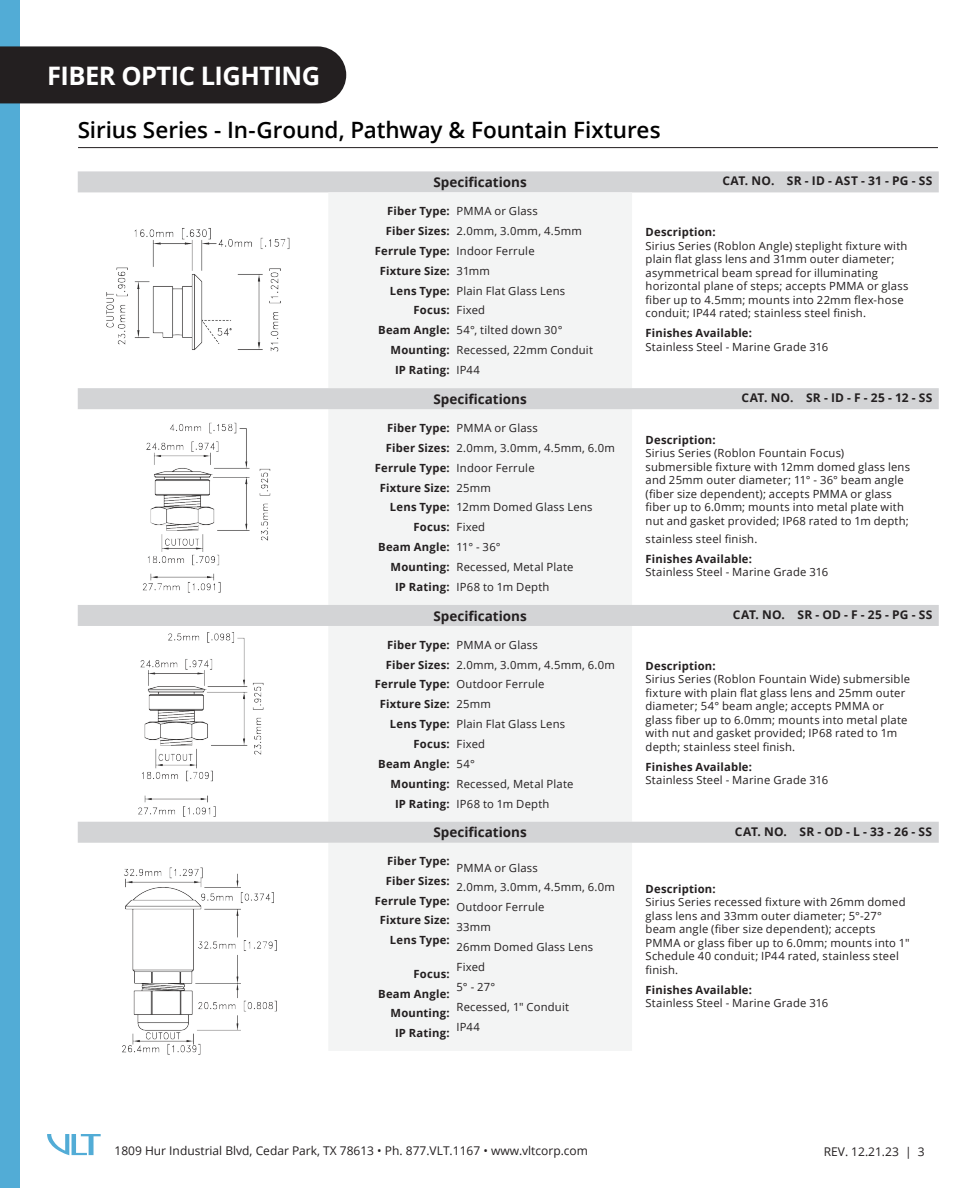
<style>
.page{position:relative;width:972px;height:1188px;background:#fff}
.page>*{position:absolute;margin:0;border:0;box-sizing:border-box;transform-origin:0 0}
.t1{font:700 25.5px "Open Sans";letter-spacing:-.02em;color:#fff}
.Subheading{font:600 22.5px "Open Sans";letter-spacing:-.005em;color:#000}
.Table_Header_Bold{font:700 13.5px "Open Sans";color:#231f20}
.CAT_Number{font:700 12px "Open Sans";letter-spacing:.025em;color:#231f20}
.t2{font:12px "Open Sans";color:#231f20}
.Table_Descriptions{font:11.25px/13.5px "Open Sans";letter-spacing:.02em;color:#231f20}
.Table_Text{font:11.25px "Open Sans";letter-spacing:.02em;color:#231f20}
.Table_Text_Right_Aligned{font:700 11.25px "Open Sans";letter-spacing:.02em;color:#231f20}
.s1{font-weight:700}
</style>
<div class="page">
<div style="left:0;top:0;width:19px;height:1188px;background:#52acd6"></div>
<svg style="left:47px;top:1134px;width:54px;height:21px"></svg>
<div style="left:0;top:46px;width:346px;height:57px;background:#231f20"></div>
<hr style="left:78px;top:147px;width:860px;height:1px;background:#231f20">
<div style="left:78px;top:171px;width:861px;height:21px;background:#d3d4d6"></div>
<div style="left:328px;top:192px;width:304px;height:859px;background:#f3f4f4"></div>
<div style="left:78px;top:388px;width:861px;height:21px;background:#d3d4d6"></div>
<div style="left:78px;top:605px;width:861px;height:21px;background:#d3d4d6"></div>
<div style="left:78px;top:822px;width:861px;height:21px;background:#d3d4d6"></div>
<img style="left:106px;top:228px;width:184px;height:124px">
<img style="left:143px;top:422px;width:128px;height:171px">
<img style="left:138px;top:632px;width:126px;height:185px">
<img style="left:122px;top:867px;width:155px;height:188px">
<h1 class="t1" style="left:47px;top:57px;width:275px">FIBER OPTIC LIGHTING</h1>
<p class="Subheading" style="left:78px;top:115px;width:584px">Sirius Series - In-Ground, Pathway &amp; Fountain Fixtures</p>
<p class="Table_Header_Bold" style="left:434px;top:173px;width:95px">Specifications</p>
<p class="CAT_Number" style="left:722px;top:172px;width:211px">CAT. NO. SR - ID - AST - 31 - PG - SS</p>
<p class="Table_Text_Right_Aligned" style="left:387px;top:203px;width:64px">Fiber Type:</p>
<p class="Table_Text_Right_Aligned" style="left:386px;top:223px;width:65px">Fiber Sizes:</p>
<p class="Table_Text_Right_Aligned" style="left:375px;top:243px;width:76px">Ferrule Type:</p>
<p class="Table_Text_Right_Aligned" style="left:380px;top:263px;width:72px">Fixture Size:</p>
<p class="Table_Text_Right_Aligned" style="left:390px;top:283px;width:61px">Lens Type:</p>
<p class="Table_Text_Right_Aligned" style="left:414px;top:302px;width:38px">Focus:</p>
<p class="Table_Text_Right_Aligned" style="left:378px;top:322px;width:73px">Beam Angle:</p>
<p class="Table_Text_Right_Aligned" style="left:391px;top:342px;width:61px">Mounting:</p>
<p class="Table_Text_Right_Aligned" style="left:395px;top:362px;width:56px">IP Rating:</p>
<p class="Table_Text" style="left:457px;top:203px;width:83px">PMMA or Glass</p>
<p class="Table_Text" style="left:457px;top:223px;width:127px">2.0mm, 3.0mm, 4.5mm</p>
<p class="Table_Text" style="left:457px;top:243px;width:80px">Indoor Ferrule</p>
<p class="Table_Text" style="left:457px;top:263px;width:35px">31mm</p>
<p class="Table_Text" style="left:457px;top:283px;width:110px">Plain Flat Glass Lens</p>
<p class="Table_Text" style="left:457px;top:303px;width:30px">Fixed</p>
<p class="Table_Text" style="left:457px;top:323px;width:108px">54°, tilted down 30°</p>
<p class="Table_Text" style="left:457px;top:342px;width:138px">Recessed, 22mm Conduit</p>
<p class="Table_Text" style="left:457px;top:362px;width:25px">IP44</p>
<p class="Table_Descriptions" style="left:646px;top:225px;width:264px"><span class="s1">Description:<br></span>Sirius Series (Roblon Angle) steplight fixture with plain flat glass lens and 31mm outer diameter; asymmetrical beam spread for illuminating horizontal plane of steps; accepts PMMA or glass fiber up to 4.5mm; mounts into 22mm flex-hose conduit; IP44 rated; stainless steel finish.</p>
<p class="Table_Descriptions" style="left:646px;top:326px;width:184px"><span class="s1">Finishes Available:<br></span>Stainless Steel - Marine Grade 316</p>
<p class="Table_Header_Bold" style="left:434px;top:389px;width:95px">Specifications</p>
<p class="CAT_Number" style="left:742px;top:389px;width:192px">CAT. NO. SR - ID - F - 25 - 12 - SS</p>
<p class="Table_Text_Right_Aligned" style="left:387px;top:420px;width:64px">Fiber Type:</p>
<p class="Table_Text_Right_Aligned" style="left:386px;top:440px;width:65px">Fiber Sizes:</p>
<p class="Table_Text_Right_Aligned" style="left:375px;top:460px;width:76px">Ferrule Type:</p>
<p class="Table_Text_Right_Aligned" style="left:380px;top:479px;width:72px">Fixture Size:</p>
<p class="Table_Text_Right_Aligned" style="left:390px;top:499px;width:61px">Lens Type:</p>
<p class="Table_Text_Right_Aligned" style="left:414px;top:519px;width:38px">Focus:</p>
<p class="Table_Text_Right_Aligned" style="left:378px;top:539px;width:73px">Beam Angle:</p>
<p class="Table_Text_Right_Aligned" style="left:391px;top:559px;width:61px">Mounting:</p>
<p class="Table_Text_Right_Aligned" style="left:395px;top:579px;width:56px">IP Rating:</p>
<p class="Table_Text" style="left:457px;top:420px;width:83px">PMMA or Glass</p>
<p class="Table_Text" style="left:457px;top:440px;width:160px">2.0mm, 3.0mm, 4.5mm, 6.0m</p>
<p class="Table_Text" style="left:457px;top:460px;width:80px">Indoor Ferrule</p>
<p class="Table_Text" style="left:457px;top:480px;width:36px">25mm</p>
<p class="Table_Text" style="left:457px;top:500px;width:137px">12mm Domed Glass Lens</p>
<p class="Table_Text" style="left:457px;top:519px;width:30px">Fixed</p>
<p class="Table_Text" style="left:457px;top:539px;width:45px">11° - 36°</p>
<p class="Table_Text" style="left:457px;top:559px;width:118px">Recessed, Metal Plate</p>
<p class="Table_Text" style="left:457px;top:579px;width:94px">IP68 to 1m Depth</p>
<p class="Table_Descriptions" style="left:646px;top:433px;width:266px"><span class="s1">Description:<br></span>Sirius Series (Roblon Fountain Focus) submersible fixture with 12mm domed glass lens and 25mm outer diameter; 11° - 36° beam angle (fiber size dependent); accepts PMMA or glass fiber up to 6.0mm; mounts into metal plate with nut and gasket provided; IP68 rated to 1m depth;</p>
<p class="Table_Descriptions" style="left:646px;top:532px;width:113px">stainless steel finish.</p>
<p class="Table_Descriptions" style="left:646px;top:552px;width:184px"><span class="s1">Finishes Available:<br></span>Stainless Steel - Marine Grade 316</p>
<p class="Table_Header_Bold" style="left:434px;top:606px;width:95px">Specifications</p>
<p class="CAT_Number" style="left:733px;top:606px;width:201px">CAT. NO. SR - OD - F - 25 - PG - SS</p>
<p class="Table_Text_Right_Aligned" style="left:387px;top:637px;width:64px">Fiber Type:</p>
<p class="Table_Text_Right_Aligned" style="left:386px;top:656px;width:65px">Fiber Sizes:</p>
<p class="Table_Text_Right_Aligned" style="left:375px;top:676px;width:76px">Ferrule Type:</p>
<p class="Table_Text_Right_Aligned" style="left:380px;top:696px;width:72px">Fixture Size:</p>
<p class="Table_Text_Right_Aligned" style="left:390px;top:716px;width:61px">Lens Type:</p>
<p class="Table_Text_Right_Aligned" style="left:414px;top:736px;width:38px">Focus:</p>
<p class="Table_Text_Right_Aligned" style="left:378px;top:756px;width:73px">Beam Angle:</p>
<p class="Table_Text_Right_Aligned" style="left:391px;top:776px;width:61px">Mounting:</p>
<p class="Table_Text_Right_Aligned" style="left:395px;top:796px;width:56px">IP Rating:</p>
<p class="Table_Text" style="left:457px;top:637px;width:83px">PMMA or Glass</p>
<p class="Table_Text" style="left:457px;top:657px;width:160px">2.0mm, 3.0mm, 4.5mm, 6.0m</p>
<p class="Table_Text" style="left:457px;top:677px;width:90px">Outdoor Ferrule</p>
<p class="Table_Text" style="left:457px;top:696px;width:36px">25mm</p>
<p class="Table_Text" style="left:457px;top:716px;width:110px">Plain Flat Glass Lens</p>
<p class="Table_Text" style="left:457px;top:736px;width:30px">Fixed</p>
<p class="Table_Text" style="left:457px;top:756px;width:20px">54°</p>
<p class="Table_Text" style="left:457px;top:776px;width:118px">Recessed, Metal Plate</p>
<p class="Table_Text" style="left:457px;top:796px;width:94px">IP68 to 1m Depth</p>
<p class="Table_Descriptions" style="left:646px;top:659px;width:266px"><span class="s1">Description:<br></span>Sirius Series (Roblon Fountain Wide) submersible fixture with plain flat glass lens and 25mm outer diameter; 54° beam angle; accepts PMMA or glass fiber up to 6.0mm; mounts into metal plate with nut and gasket provided; IP68 rated to 1m depth; stainless steel finish.</p>
<p class="Table_Descriptions" style="left:646px;top:759px;width:184px"><span class="s1">Finishes Available:<br></span>Stainless Steel - Marine Grade 316</p>
<p class="Table_Header_Bold" style="left:434px;top:823px;width:95px">Specifications</p>
<p class="CAT_Number" style="left:735px;top:823px;width:199px">CAT. NO. SR - OD - L - 33 - 26 - SS</p>
<p class="Table_Text_Right_Aligned" style="left:387px;top:853px;width:64px">Fiber Type:</p>
<p class="Table_Text_Right_Aligned" style="left:386px;top:873px;width:65px">Fiber Sizes:</p>
<p class="Table_Text_Right_Aligned" style="left:375px;top:893px;width:76px">Ferrule Type:</p>
<p class="Table_Text_Right_Aligned" style="left:380px;top:912px;width:72px">Fixture Size:</p>
<p class="Table_Text_Right_Aligned" style="left:390px;top:932px;width:61px">Lens Type:</p>
<p class="Table_Text_Right_Aligned" style="left:414px;top:966px;width:38px">Focus:</p>
<p class="Table_Text_Right_Aligned" style="left:378px;top:986px;width:73px">Beam Angle:</p>
<p class="Table_Text_Right_Aligned" style="left:391px;top:1005px;width:61px">Mounting:</p>
<p class="Table_Text_Right_Aligned" style="left:395px;top:1025px;width:56px">IP Rating:</p>
<p class="Table_Text" style="left:457px;top:860px;width:83px">PMMA or Glass</p>
<p class="Table_Text" style="left:457px;top:880px;width:160px">2.0mm, 3.0mm, 4.5mm, 6.0m</p>
<p class="Table_Text" style="left:457px;top:900px;width:90px">Outdoor Ferrule</p>
<p class="Table_Text" style="left:457px;top:919px;width:36px">33mm</p>
<p class="Table_Text" style="left:457px;top:939px;width:138px">26mm Domed Glass Lens</p>
<p class="Table_Text" style="left:457px;top:959px;width:30px">Fixed</p>
<p class="Table_Text" style="left:457px;top:979px;width:40px">5° - 27°</p>
<p class="Table_Text" style="left:457px;top:999px;width:114px">Recessed, 1" Conduit</p>
<p class="Table_Text" style="left:457px;top:1019px;width:25px">IP44</p>
<p class="Table_Descriptions" style="left:646px;top:882px;width:266px"><span class="s1">Description:<br></span>Sirius Series recessed fixture with 26mm domed glass lens and 33mm outer diameter; 5°-27° beam angle (fiber size dependent); accepts PMMA or glass fiber up to 6.0mm; mounts into 1" Schedule 40 conduit; IP44 rated, stainless steel finish.</p>
<p class="Table_Descriptions" style="left:646px;top:982px;width:184px"><span class="s1">Finishes Available:<br></span>Stainless Steel - Marine Grade 316</p>
<p class="t2" style="left:114px;top:1143px;width:475px">1809 Hur Industrial Blvd, Cedar Park, TX 78613 • Ph. 877.VLT.1167 • www.vltcorp.com</p>
<p class="t2" style="left:824px;top:1143px;width:103px">REV. 12.21.23 | 3</p>
</div>
